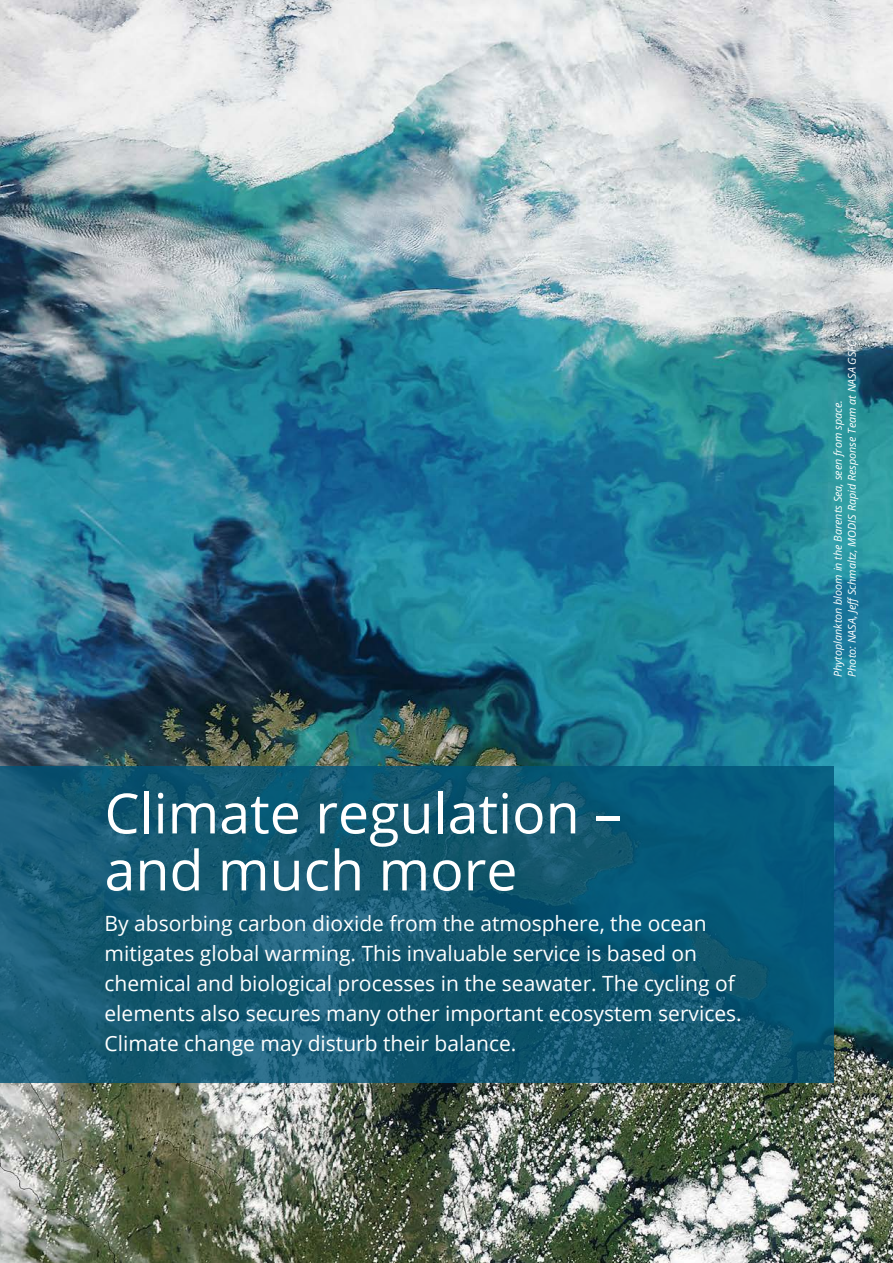
<style>
.page{position:relative;width:893px;height:1263px;background:#fff}
.page>*{position:absolute;margin:0;border:0;box-sizing:border-box;transform-origin:0 0}
.t1{font:55.5px/57px "Open Sans";color:#fff}
.t2{font:21px/30px "Open Sans";color:#fff}
.t3{font:italic 10.8px/14.2px "Open Sans";color:#fff}
</style>
<div class="page">
<img style="left:0;top:0;width:893px;height:1263px">
<svg style="left:0;top:766px;width:833px;height:316px;background:#115873"></svg>
<h1 class="t1" style="left:105px;top:783px;width:519px">Climate regulation – and much more</h1>
<p class="t2" style="left:105px;top:908px;width:639px">By absorbing carbon dioxide from the atmosphere, the ocean mitigates global warming. This invaluable service is based on chemical and biological processes in the seawater. The cycling of elements also secures many other important ecosystem services.<br>Climate change may disturb their balance.</p>
<p class="t3" style="left:830px;top:677px;width:338px;rotate:-90deg">Phytoplankton bloom in the Barents Sea, seen from space.<br>Photo: NASA, Jeff Schmaltz, MODIS Rapid Response Team at NASA GSFC</p>
</div>
